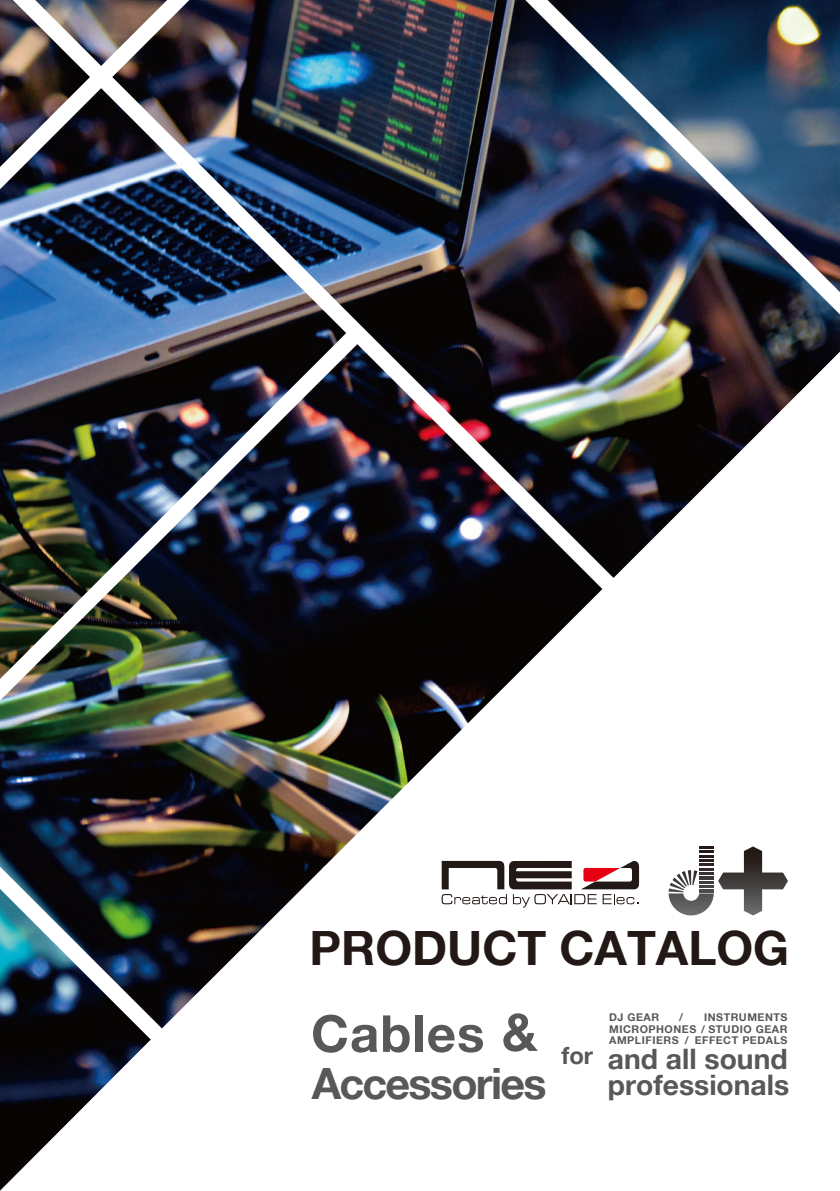
<style>
.page{position:relative;width:840px;height:1191px;background:#fff}
.page>*{position:absolute;margin:0;border:0;box-sizing:border-box;transform-origin:0 0}
.t1{font:700 51px "Helvetica 75";letter-spacing:.02em;color:#595757}
.t2{font:700 47.2px "Helvetica 75";color:#221815}
.t3{font:700 43px "Helvetica 75";letter-spacing:-.04em;color:#595757}
.t4{font:700 28.2px/26px "Helvetica 75";color:#595757;text-align:right}
.t5{font:700 10.6px/11.4px "Helvetica 75";letter-spacing:.05em;color:#595757}
.s1{font-size:52px}
</style>
<div class="page">
<img style="left:0;top:0;width:839px;height:1191px">
<img style="left:6px;top:358px;width:833px;height:833px">
<svg style="left:441px;top:861px;width:197px;height:46px"></svg>
<svg style="left:668px;top:846px;width:119px;height:69px"></svg>
<p class="t2" style="left:309px;top:919px;width:481px">PRODUCT CATALOG</p>
<p class="t1" style="left:311px;top:1002px;width:228px">Cables <span class="s1">&amp;</span></p>
<p class="t3" style="left:311px;top:1056px;width:236px">Accessories</p>
<p class="t5" style="left:678px;top:1011px;width:5px">/</p>
<p class="t5" style="left:703px;top:1011px;width:85px">INSTRUMENTS</p>
<p class="t5" style="left:608px;top:1023px;width:180px">MICROPHONES<br>AMPLIFIERS / EFFECT PEDALS</p>
<p class="t5" style="left:608px;top:1011px;width:52px">DJ GEAR</p>
<p class="t5" style="left:700px;top:1023px;width:88px">/ STUDIO GEAR</p>
<p class="t4" style="left:561px;top:1045px;width:229px"><sup>for</sup> and all sound professionals</p>
</div>
